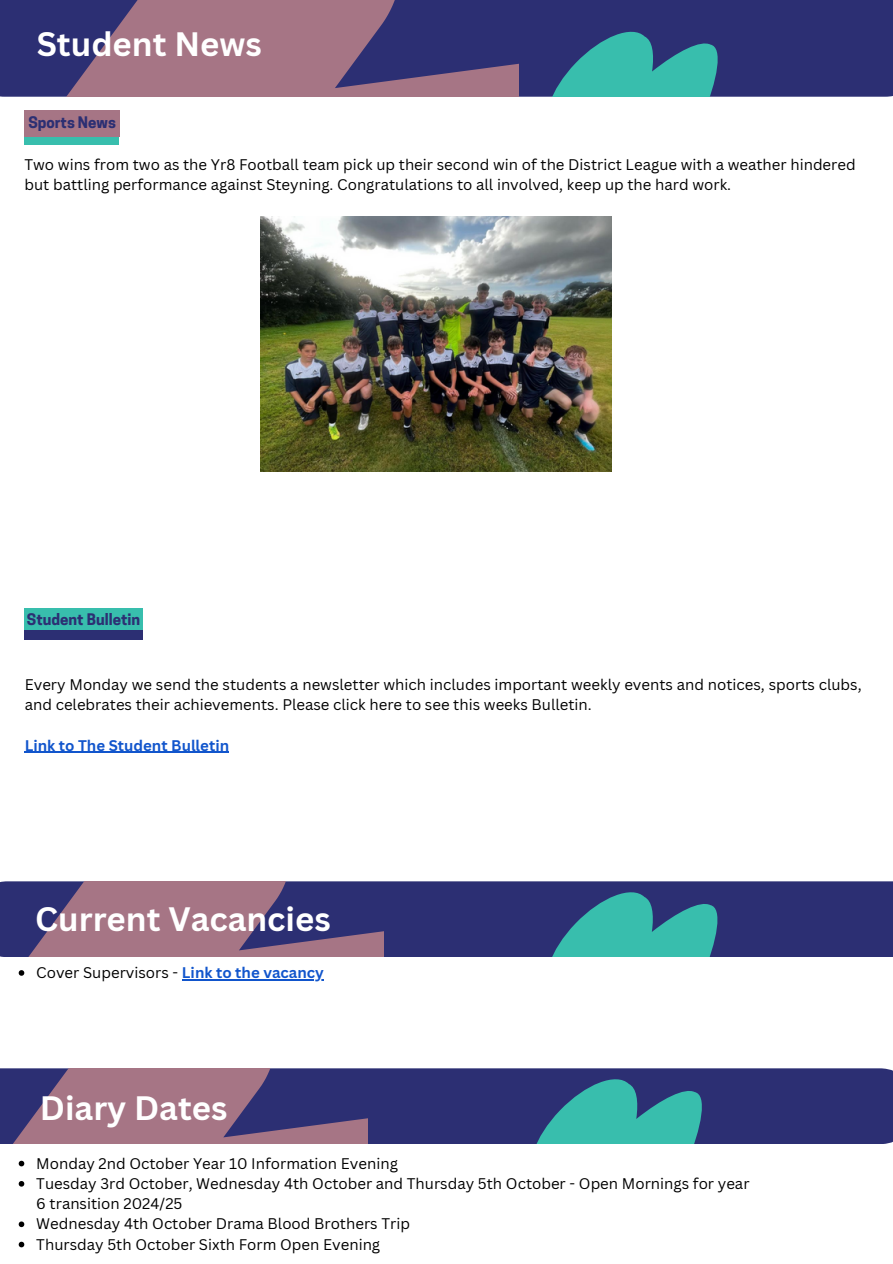
<style>
.page{position:relative;width:893px;height:1264px;background:#fff}
.page>*{position:absolute;margin:0;border:0;box-sizing:border-box;transform-origin:0 0}
.t1{font:700 33px "Canva Sans";color:#fff}
.t2{font:15px/20.2px "Canva Sans";color:#000}
.t3{font:700 15px "Cooper Hewitt";color:#2c2f73}
.t4{font:700 15px "Canva Sans";color:#15c}
.s1{font-weight:700;color:#15c}
</style>
<div class="page">
<div style="left:0;top:0;width:892px;height:97px;background:#2c2f73"></div>
<svg style="left:36px;top:0;width:483px;height:97px;background:#785a7e"></svg>
<svg style="left:539px;top:25px;width:235px;height:71px;background:#316e8c"></svg>
<div style="left:0;top:1068px;width:892px;height:76px;background:#2c2f73"></div>
<svg style="left:0;top:1068px;width:367px;height:75px;background:#7a5c7e"></svg>
<svg style="left:523px;top:1071px;width:235px;height:72px;background:#316c8b"></svg>
<div style="left:0;top:881px;width:892px;height:76px;background:#2c2f73"></div>
<svg style="left:5px;top:881px;width:378px;height:75px;background:#775a7e"></svg>
<svg style="left:539px;top:885px;width:235px;height:71px;background:#316d8c"></svg>
<div style="left:24px;top:136px;width:95px;height:8px;background:#38bead"></div>
<div style="left:24px;top:110px;width:96px;height:26px;background:#a67585"></div>
<div style="left:24px;top:629px;width:119px;height:10px;background:#2c2f73"></div>
<div style="left:25px;top:608px;width:118px;height:22px;background:#38bead"></div>
<img style="left:260px;top:217px;width:351px;height:255px">
<svg style="left:19px;top:1160px;width:5px;height:6px"></svg>
<svg style="left:19px;top:1181px;width:5px;height:5px"></svg>
<svg style="left:19px;top:1221px;width:5px;height:6px"></svg>
<svg style="left:19px;top:1241px;width:5px;height:6px"></svg>
<svg style="left:19px;top:970px;width:5px;height:5px"></svg>
<hr style="left:182px;top:979px;width:142px;height:1px;background:#15c">
<hr style="left:25px;top:751px;width:204px;height:1px;background:#15c">
<p class="t1" style="left:37px;top:21px;width:226px">Student News</p>
<p class="t3" style="left:28px;top:117px;width:89px">Sports News</p>
<p class="t2" style="left:24px;top:154px;width:832px">Two wins from two as the Yr8 Football team pick up their second win of the District League with a weather hindered but battling performance against Steyning. Congratulations to all involved, keep up the hard work.</p>
<p class="t3" style="left:27px;top:613px;width:115px">Student Bulletin</p>
<p class="t2" style="left:25px;top:674px;width:838px">Every Monday we send the students a newsletter which includes important weekly events and notices, sports clubs, and celebrates their achievements. Please click here to see this weeks Bulletin.</p>
<p class="t4" style="left:25px;top:734px;width:206px">Link to The Student Bulletin</p>
<p class="t1" style="left:35px;top:895px;width:297px">Current Vacancies</p>
<p class="t2" style="left:36px;top:962px;width:289px">Cover Supervisors - <span class="s1">Link to the vacancy</span></p>
<p class="t1" style="left:40px;top:1084px;width:189px">Diary Dates</p>
<p class="t2" style="left:36px;top:1152px;width:363px">Monday 2nd October Year 10 Information Evening</p>
<p class="t2" style="left:36px;top:1172px;width:714px">Tuesday 3rd October, Wednesday 4th October and Thursday 5th October - Open Mornings for year<br>6 transition 2024/25</p>
<p class="t2" style="left:36px;top:1213px;width:375px">Wednesday 4th October Drama Blood Brothers Trip</p>
<p class="t2" style="left:36px;top:1233px;width:345px">Thursday 5th October Sixth Form Open Evening</p>
</div>
